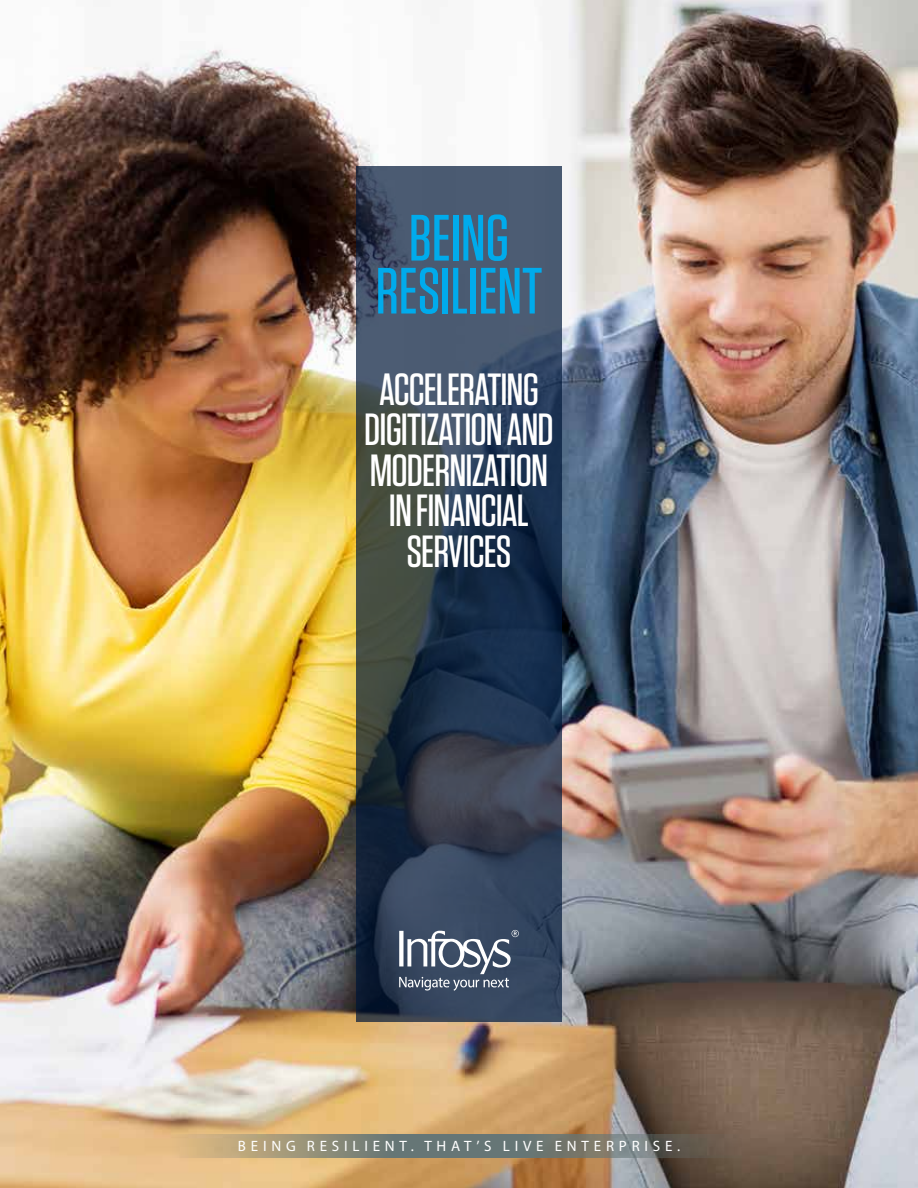
<style>
.page{position:relative;width:918px;height:1188px;background:#fff}
.page>*{position:absolute;margin:0;border:0;box-sizing:border-box;transform-origin:0 0}
.t1{font:500 65.25px/52.9px "Tungsten";color:#00abec;text-align:center}
.t2{font:500 45px/40.5px "Tungsten";letter-spacing:-.02em;color:#fff;text-align:center}
.t3{font:15px "Myriad Pro";letter-spacing:.32em;color:#fff}
</style>
<div class="page">
<img style="left:0;top:0;width:918px;height:1188px">
<svg style="left:356px;top:166px;width:206px;height:856px;background:#334255"></svg>
<svg style="left:399px;top:930px;width:120px;height:61px"></svg>
<svg style="left:55px;top:1134px;width:404px;height:24px;background:#af9f7f"></svg>
<svg style="left:459px;top:1134px;width:404px;height:24px;background:#706c63"></svg>
<h1 class="t1" style="left:376px;top:212px;width:168px">BEING<br>RESILIENT</h1>
<p class="t2" style="left:364px;top:369px;width:191px">ACCELERATING<br>DIGITIZATION AND<br>MODERNIZATION<br>IN FINANCIAL<br>SERVICES</p>
<p class="t3" style="left:238px;top:1137px;width:444px">BEING RESILIENT. THAT’S LIVE ENTERPRISE.</p>
</div>
